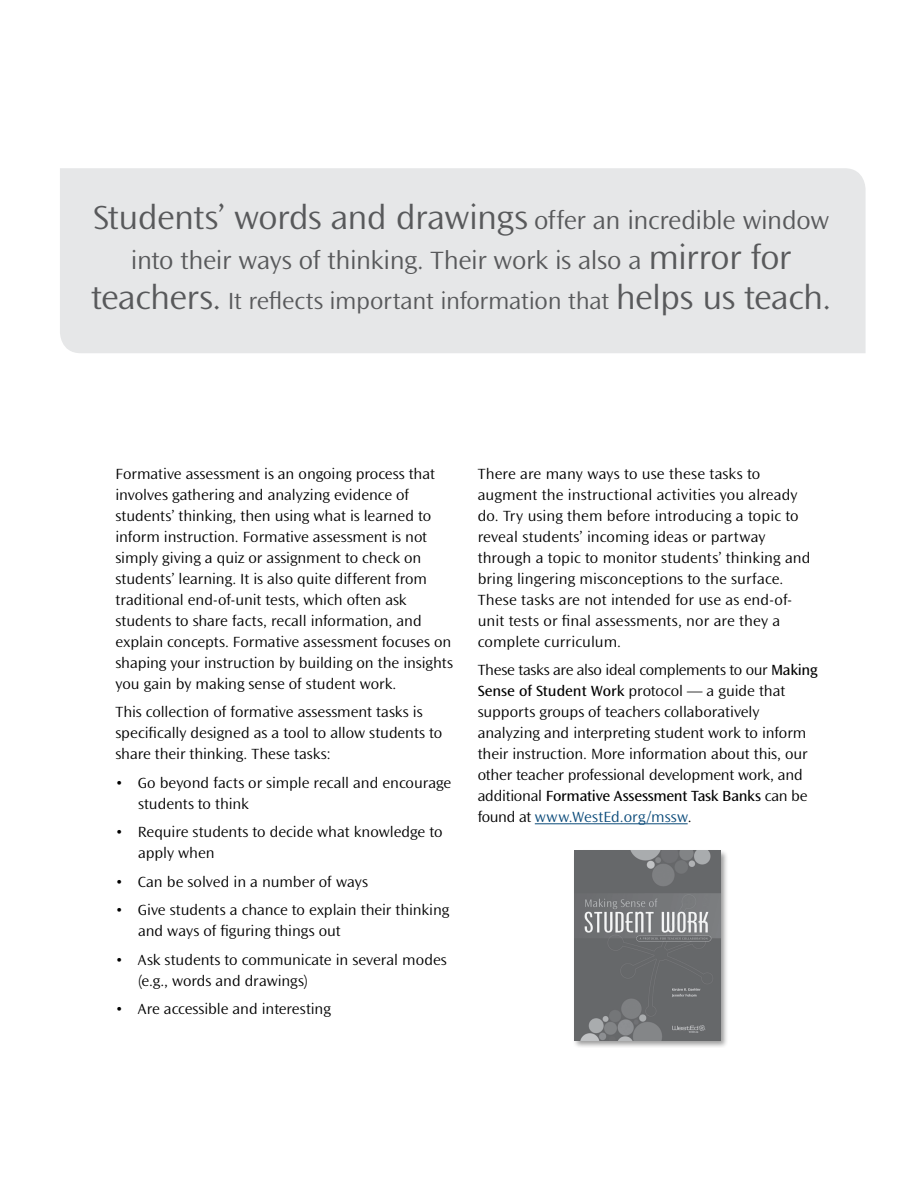
<style>
.page{position:relative;width:918px;height:1188px;background:#fff}
.page>*{position:absolute;margin:0;border:0;box-sizing:border-box;transform-origin:0 0}
.Intro__Normal{font:34.8px "Ocean Sans";letter-spacing:-.015em;color:#58595b}
.Intro__Normal-2{font:26.1px "Ocean Sans";letter-spacing:-.015em;color:#58595b}
.Intro__Normal-3{font:24.3px "Ocean Sans";letter-spacing:-.015em;color:#58595b}
.Intro__Normal-4{font:15.3px/21px "Ocean Sans";letter-spacing:-.005em;color:#000}
.Intro__Bullets_lvl_1{font:15.3px/21px "Ocean Sans";letter-spacing:-.005em;color:#000}
.s1{font-size:26.1px}
.s2{font-size:34.8px}
.s3{font-weight:600}
.s4{color:#0a4a79}
</style>
<div class="page">
<hr style="left:535px;top:823px;width:153px;height:1px;background:#0a4a79">
<div style="left:60px;top:168px;width:806px;height:185px;background:#e6e7e8"></div>
<div style="left:572px;top:849px;width:157px;height:199px;background:#000;opacity:.4"></div>
<img style="left:574px;top:851px;width:147px;height:189px">
<p class="Intro__Normal" style="left:93px;top:198px;width:738px">Students’ words and drawings <span class="s1">offer an incredible window</span></p>
<p class="Intro__Normal-2" style="left:131px;top:246px;width:662px">into their ways of thinking. Their work is also a <span class="s2">mirror for</span></p>
<p class="Intro__Normal-3" style="left:91px;top:287px;width:742px"><span class="s2">teachers.</span> It reflects important information that <span class="s2">helps us teach.</span></p>
<p class="Intro__Normal-4" style="left:116px;top:463px;width:339px">Formative assessment is an ongoing process that involves gathering and analyzing evidence of students’ thinking, then using what is learned to inform instruction. Formative assessment is not simply giving a quiz or assignment to check on students’ learning. It is also quite different from traditional end-of-unit tests, which often ask students to share facts, recall information, and explain concepts. Formative assessment focuses on shaping your instruction by building on the insights you gain by making sense of student work.</p>
<p class="Intro__Normal-4" style="left:116px;top:702px;width:328px">This collection of formative assessment tasks is specifically designed as a tool to allow students to share their thinking. These tasks:</p>
<p class="Intro__Bullets_lvl_1" style="left:138px;top:772px;width:315px;text-indent:-22px">• Go beyond facts or simple recall and encourage students to think</p>
<p class="Intro__Bullets_lvl_1" style="left:138px;top:822px;width:306px;text-indent:-22px">• Require students to decide what knowledge to apply when</p>
<p class="Intro__Bullets_lvl_1" style="left:116px;top:871px;width:254px">• Can be solved in a number of ways</p>
<p class="Intro__Bullets_lvl_1" style="left:138px;top:900px;width:313px;text-indent:-22px">• Give students a chance to explain their thinking and ways of figuring things out</p>
<p class="Intro__Bullets_lvl_1" style="left:138px;top:949px;width:310px;text-indent:-22px">• Ask students to communicate in several modes (e.g., words and drawings)</p>
<p class="Intro__Bullets_lvl_1" style="left:116px;top:999px;width:217px">• Are accessible and interesting</p>
<p class="Intro__Normal-4" style="left:478px;top:463px;width:334px">There are many ways to use these tasks to augment the instructional activities you already do. Try using them before introducing a topic to reveal students’ incoming ideas or partway through a topic to monitor students’ thinking and bring lingering misconceptions to the surface.<br>These tasks are not intended for use as end-of&shy;unit tests or final assessments, nor are they a complete curriculum.</p>
<p class="Intro__Normal-4" style="left:478px;top:660px;width:341px">These tasks are also ideal complements to our <span class="s3">Making Sense of Student Work</span> protocol — a guide that supports groups of teachers collaboratively analyzing and interpreting student work to inform their instruction. More information about this, our other teacher professional development work, and additional <span class="s3">Formative Assessment Task Banks</span> can be found at <span class="s4">www.WestEd.org/mssw</span>.</p>
</div>
